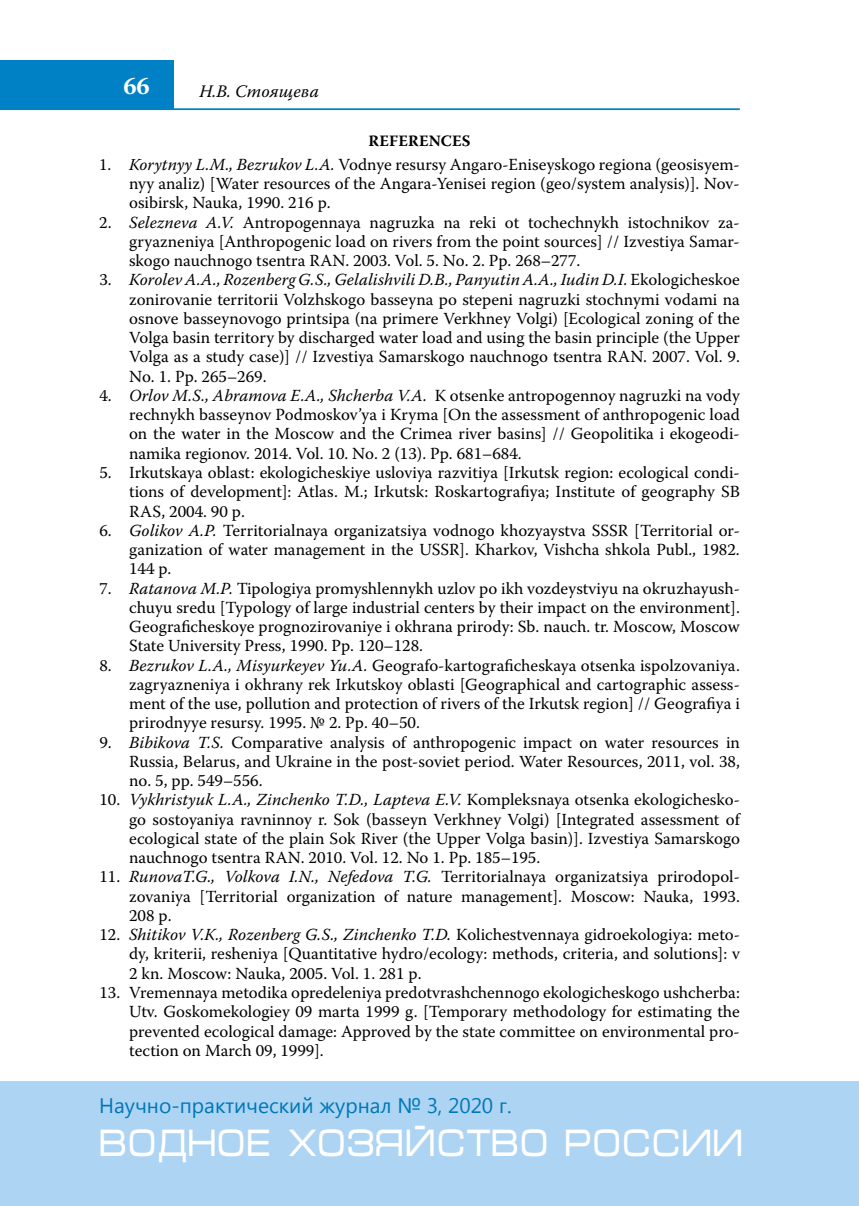
<style>
.page{position:relative;width:859px;height:1206px;background:#fff}
.page>*{position:absolute;margin:0;border:0;box-sizing:border-box;transform-origin:0 0}
.t1{font:38.5px "Micra C";color:#fff;scale:.83 1}
.t2{font:700 24.5px "Warnock Pro";color:#fff}
.t3{font:21px "Segoe UI";color:#0077b6}
.t4{font:italic 17.5px "Warnock Pro";letter-spacing:.005em;color:#000}
.t5{font:16.8px/19.2px "Warnock Pro";color:#000;text-align:justify}
.t6{font:700 15.75px "Warnock Pro";letter-spacing:.015em;color:#000}
.s1{font-size:16.62px}
.s2{font-style:italic;font-size:16.62px}
.s3{font-style:italic}
</style>
<div class="page">
<hr style="left:0;top:108px;width:739px;height:2px;background:#0080c5">
<div style="left:0;top:60px;width:174px;height:50px;background:#0080c5"></div>
<div style="left:0;top:1081px;width:858px;height:124px;background:#add4f3"></div>
<h2 class="t2" style="left:123px;top:71px;width:28px">66</h2>
<p class="t4" style="left:199px;top:81px;width:121px">Н.В. Стоящева</p>
<p class="t6" style="left:368px;top:131px;width:103px">REFERENCES</p>
<p class="t5" style="left:129px;top:154px;width:612px;text-indent:-30px"><span class="s1">1.</span> <span class="s2">Kory</span><span class="s3">tnyy L.M., Bezrukov L.A.</span> Vodnye resursy Angaro-Eniseyskogo regiona (geosisyem&shy;nyy analiz) [Water resources of the Angara-Yenisei region (geo/system analysis)]. Nov&shy;osibirsk, Nauka, 1990. 216 p.</p>
<p class="t5" style="left:129px;top:212px;width:612px;text-indent:-30px">2. <span class="s3">Selezneva A.V.</span> Antropogennaya nagruzka na reki ot tochechnykh istochnikov za&shy;gryazneniya [Anthropogenic load on rivers from the point sources] // Izvestiya Samar&shy;skogo nauchnogo tsentra RAN. 2003. Vol. 5. No. 2. Pp. 268–277.</p>
<p class="t5" style="left:129px;top:270px;width:612px;text-indent:-30px">3. <span class="s3">Korolev A.A., Rozenberg G.S., Gelalishvili D.B., Panyutin А.А., Iudin D.I.</span> Ekologicheskoe zonirovanie territorii Volzhskogo basseyna po stepeni nagruzki stochnymi vodami na osnove basseynovogo printsipa (na primere Verkhney Volgi) [Ecological zoning of the Volga basin territory by discharged water load and using the basin principle (the Upper Volga as a study case)] // Izvestiya Samarskogo nauchnogo tsentra RAN. 2007. Vol. 9.<br>No. 1. Pp. 265–269.</p>
<p class="t5" style="left:129px;top:385px;width:612px;text-indent:-30px">4. <span class="s3">Orlov M.S., Abramova E.A., Shcherba V.A.</span> K otsenke antropogennoy nagruzki na vody rechnykh basseynov Podmoskov’ya i Kryma [On the assessment of anthropogenic load on the water in the Moscow and the Crimea river basins] // Geopolitika i ekogeodi&shy;namika regionov. 2014. Vol. 10. No. 2 (13). Pp. 681–684.</p>
<p class="t5" style="left:129px;top:462px;width:612px;text-indent:-30px">5. Irkutskaya oblast: ekologicheskiye usloviya razvitiya [Irkutsk region: ecological condi&shy;tions of development]: Atlas. M.; Irkutsk: Roskartografiya; Institute of geography SB RAS, 2004. 90 p.</p>
<p class="t5" style="left:129px;top:520px;width:612px;text-indent:-30px">6. <span class="s3">Golikov A.P.</span> Territorialnaya organizatsiya vodnogo khozyaystva SSSR [Territorial or&shy;ganization of water management in the USSR]. Kharkov, Vishcha shkola Publ., 1982.<br>144 p.</p>
<p class="t5" style="left:129px;top:578px;width:612px;text-indent:-30px">7. <span class="s3">Ratanova М.P.</span> Tipologiya promyshlennykh uzlov po ikh vozdeystviyu na okruzhayush&shy;chuyu sredu [Typology of large industrial centers by their impact on the environment].<br>Geograficheskoye prognozirovaniye i okhrana prirody: Sb. nauch. tr. Moscow, Moscow State University Press, 1990. Pp. 120–128.</p>
<p class="t5" style="left:129px;top:655px;width:612px;text-indent:-30px">8. <span class="s3">Bezrukov L.A., Misyurkeyev Yu.A.</span> Geografo-kartograficheskaya otsenka ispolzovaniya. zagryazneniya i okhrany rek Irkutskoy oblasti [Geographical and cartographic assess&shy;ment of the use, pollution and protection of rivers of the Irkutsk region] // Geografiya i prirodnyye resursy. 1995. № 2. Рp. 40–50.</p>
<p class="t5" style="left:129px;top:732px;width:612px;text-indent:-30px">9. <span class="s3">Bibikova T.S.</span> Comparative analysis of anthropogenic impact on water resources in Russia, Belarus, and Ukraine in the post-soviet period. Water Resources, 2011, vol. 38, no. 5, pp. 549–556.</p>
<p class="t5" style="left:129px;top:790px;width:612px;text-indent:-30px">10. <span class="s3">Vykhristyuk L.А., Zinchenko T.D., Lapteva E.V.</span> Kompleksnaya otsenka ekologichesko&shy;go sostoyaniya ravninnoy r. Sok (basseyn Verkhney Volgi) [Integrated assessment of ecological state of the plain Sok River (the Upper Volga basin)]. Izvestiya Samarskogo nauchnogo tsentra RAN. 2010. Vol. 12. No 1. Pp. 185–195.</p>
<p class="t5" style="left:129px;top:867px;width:612px;text-indent:-30px">11. <span class="s3">RunovаТ.G., Volkova I.N., Nefedova Т.G.</span> Territorialnaya organizatsiya prirodopol&shy;zovaniya [Territorial organization of nature management]. Moscow: Nauka, 1993.<br>208 p.</p>
<p class="t5" style="left:129px;top:924px;width:612px;text-indent:-30px">12. <span class="s3">Shitikov V.К., Rozenberg G.S., Zinchenko Т.D.</span> Kolichestvennaya gidroekologiya: meto&shy;dy, kriterii, resheniya [Quantitative hydro/ecology: methods, criteria, and solutions]: v 2 kn. Moscow: Nauka, 2005. Vol. 1. 281 p.</p>
<p class="t5" style="left:129px;top:982px;width:612px;text-indent:-30px">13. Vremennaya metodika opredeleniya predotvrashchennogo ekologicheskogo ushcherba:<br>Utv. Goskomekologiey 09 marta 1999 g. [Temporary methodology for estimating the prevented ecological damage: Approved by the state committee on environmental pro&shy;tection on March 09, 1999].</p>
<p class="t3" style="left:99px;top:1090px;width:413px">Научно-практический журнал № 3, 2020 г.</p>
<h1 class="t1" style="left:99px;top:1126px;width:777px">ВОДНОЕ ХОЗЯЙСТВО РОССИИ</h1>
</div>
